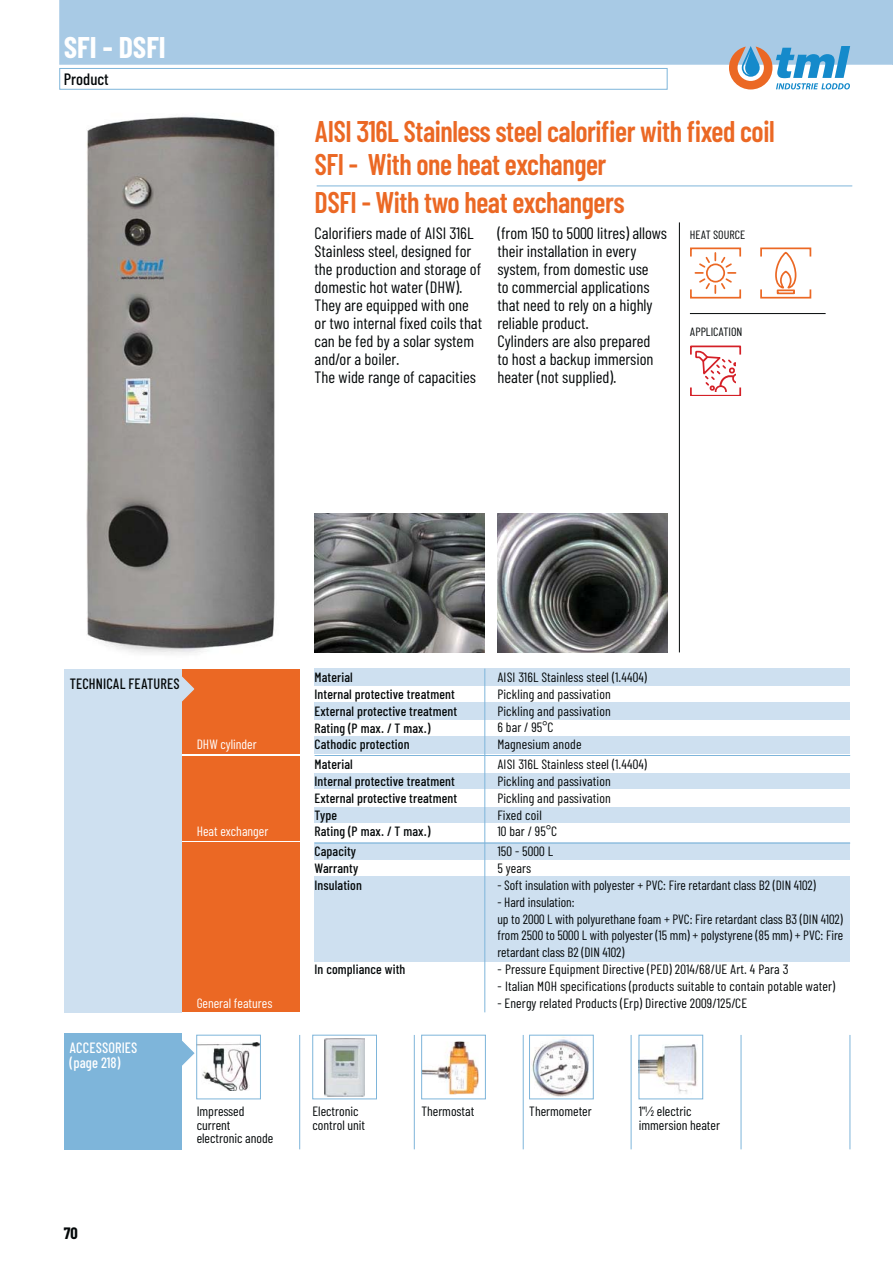
<style>
.page{position:relative;width:893px;height:1263px;background:#fff}
.page>*{position:absolute;margin:0;border:0;box-sizing:border-box;transform-origin:0 0}
.t1{font:600 30px/33px "Barlow Condensed";letter-spacing:-.015em;color:#eb6824;scale:.94 1}
.t2{font:700 30px "Barlow Condensed";color:#fff}
.t3{font:16.5px/18px "Barlow Condensed";color:#040809}
.t4{font:500 16.5px "Barlow Condensed";color:#040809}
.t5{font:700 16.5px "Barlow Condensed";color:#040809}
.t6{font:500 15px/15px "Barlow Condensed";letter-spacing:.01em;color:#fff;scale:.95 1}
.t7{font:500 15px "Barlow Condensed";letter-spacing:.01em;color:#040809;scale:.95 1}
.t8{font:13.5px/16.8px "Barlow Condensed";letter-spacing:.005em;color:#040809}
.t9{font:500 13.5px/16.8px "Barlow Condensed";letter-spacing:.01em;color:#040809}
.t10{font:13.5px "Barlow Condensed";color:#fff}
.t11{font:12px "Barlow Condensed";color:#040809}
</style>
<div class="page">
<img style="left:86px;top:116px;width:189px;height:538px">
<div style="left:182px;top:669px;width:117px;height:84px;background:#eb6824"></div>
<svg style="left:182px;top:676px;width:13px;height:26px"></svg>
<div style="left:182px;top:756px;width:117px;height:85px;background:#eb6824"></div>
<div style="left:182px;top:843px;width:117px;height:169px;background:#eb6824"></div>
<div style="left:315px;top:773px;width:535px;height:17px;background:#cee0f0"></div>
<div style="left:315px;top:807px;width:535px;height:17px;background:#cee0f0"></div>
<div style="left:315px;top:736px;width:535px;height:17px;background:#cee0f0"></div>
<div style="left:315px;top:668px;width:535px;height:17px;background:#cee0f0"></div>
<div style="left:315px;top:843px;width:535px;height:17px;background:#cee0f0"></div>
<div style="left:315px;top:702px;width:535px;height:17px;background:#cee0f0"></div>
<div style="left:315px;top:877px;width:535px;height:85px;background:#cee0f0"></div>
<div style="left:60px;top:0;width:832px;height:64px;background:#a8cae5"></div>
<svg style="left:892px;top:0;width:1px;height:64px"></svg>
<div style="left:60px;top:68px;width:607px;height:22px;border:1px solid #7eb5da"></div>
<svg style="left:729px;top:46px;width:121px;height:44px"></svg>
<div style="left:64px;top:669px;width:118px;height:343px;background:#cee0f0"></div>
<div style="left:64px;top:1033px;width:118px;height:116px;background:#7eb5da"></div>
<img style="left:315px;top:513px;width:170px;height:139px">
<img style="left:497px;top:513px;width:170px;height:139px">
<hr style="left:299px;top:1035px;width:1px;height:114px;background:#7eb5da">
<hr style="left:414px;top:1035px;width:1px;height:114px;background:#7eb5da">
<hr style="left:523px;top:1035px;width:1px;height:114px;background:#7eb5da">
<hr style="left:631px;top:1035px;width:1px;height:114px;background:#7eb5da">
<hr style="left:741px;top:1035px;width:1px;height:114px;background:#7eb5da">
<hr style="left:850px;top:1035px;width:1px;height:114px;background:#7eb5da">
<hr style="left:315px;top:755px;width:535px;height:1px;background:#7eb5da">
<hr style="left:315px;top:843px;width:535px;height:1px;background:#7eb5da">
<hr style="left:484px;top:669px;width:1px;height:343px;background:#7eb5da">
<hr style="left:679px;top:222px;width:1px;height:430px;background:#040809">
<hr style="left:690px;top:313px;width:135px;height:1px;background:#040809">
<div style="left:690px;top:346px;width:51px;height:50px;border:2px solid #d42027"></div>
<svg style="left:690px;top:350px;width:52px;height:42px"></svg>
<div style="left:760px;top:248px;width:51px;height:51px;border:2px solid #eb6824"></div>
<div style="left:758px;top:257px;width:56px;height:32px;background:#fff"></div>
<div style="left:777px;top:289px;width:18px;height:5px;border:2px solid #eb6824"></div>
<svg style="left:775px;top:251px;width:22px;height:38px"></svg>
<div style="left:690px;top:248px;width:51px;height:51px;border:2px solid #eb6824"></div>
<svg style="left:690px;top:253px;width:52px;height:40px"></svg>
<hr style="left:317px;top:186px;width:535px;height:1px;background:#7eb5da">
<img style="left:198px;top:1043px;width:61px;height:47px">
<svg style="left:182px;top:1041px;width:13px;height:25px"></svg>
<div style="left:196px;top:1035px;width:65px;height:64px;border:1px solid #7eb5da"></div>
<img style="left:325px;top:1038px;width:39px;height:58px">
<div style="left:312px;top:1035px;width:65px;height:64px;border:1px solid #7eb5da"></div>
<img style="left:423px;top:1042px;width:55px;height:52px">
<div style="left:421px;top:1035px;width:65px;height:64px;border:1px solid #7eb5da"></div>
<img style="left:532px;top:1037px;width:57px;height:60px">
<div style="left:529px;top:1035px;width:64px;height:64px;border:1px solid #7eb5da"></div>
<img style="left:641px;top:1044px;width:56px;height:50px">
<div style="left:639px;top:1035px;width:64px;height:64px;border:1px solid #7eb5da"></div>
<h1 class="t2" style="left:64px;top:37px;width:103px">SFI - DSFI</h1>
<p class="t4" style="left:64px;top:73px;width:46px">Product</p>
<h1 class="t1" style="left:315px;top:118px;width:491px">AISI 316L Stainless steel calorifier with fixed coil<br>SFI - With one heat exchanger</h1>
<h1 class="t1" style="left:315px;top:189px;width:331px">DSFI - With two heat exchangers</h1>
<p class="t3" style="left:315px;top:226px;width:169px">Calorifiers made of AISI 316L<br>Stainless steel, designed for the production and storage of domestic hot water (DHW).<br>They are equipped with one or two internal fixed coils that can be fed by a solar system and/or a boiler.<br>The wide range of capacities</p>
<p class="t3" style="left:497px;top:226px;width:171px">(from 150 to 5000 litres) allows their installation in every system, from domestic use<br>to commercial applications that need to rely on a highly reliable product.<br>Cylinders are also prepared<br>to host a backup immersion heater (not supplied).</p>
<p class="t11" style="left:690px;top:230px;width:57px">HEAT SOURCE</p>
<p class="t11" style="left:690px;top:328px;width:54px">APPLICATION</p>
<p class="t7" style="left:70px;top:678px;width:117px">TECHNICAL FEATURES</p>
<p class="t6" style="left:70px;top:1042px;width:73px">ACCESSORIES (page 218)</p>
<p class="t10" style="left:197px;top:740px;width:62px">DHW cylinder</p>
<p class="t10" style="left:197px;top:827px;width:73px">Heat exchanger</p>
<p class="t10" style="left:197px;top:999px;width:77px">General features</p>
<p class="t9" style="left:314px;top:670px;width:144px">Material<br>Internal protective treatment<br>External protective treatment<br>Rating (P max. / T max.)<br>Cathodic protection</p>
<p class="t9" style="left:314px;top:757px;width:144px">Material<br>Internal protective treatment<br>External protective treatment<br>Type<br>Rating (P max. / T max.)</p>
<p class="t9" style="left:314px;top:845px;width:49px">Capacity<br>Warranty<br>Insulation</p>
<p class="t9" style="left:314px;top:962px;width:92px">In compliance with</p>
<p class="t8" style="left:497px;top:670px;width:151px">AISI 316L Stainless steel (1.4404)<br>Pickling and passivation<br>Pickling and passivation<br>6 bar / 95°C<br>Magnesium anode</p>
<p class="t8" style="left:497px;top:757px;width:151px">AISI 316L Stainless steel (1.4404)<br>Pickling and passivation<br>Pickling and passivation<br>Fixed coil<br>10 bar / 95°C</p>
<p class="t8" style="left:497px;top:844px;width:57px">150 - 5000 L<br>5 years</p>
<p class="t8" style="left:497px;top:878px;width:320px">- Soft insulation with polyester + PVC: Fire retardant class B2 (DIN 4102)</p>
<p class="t8" style="left:497px;top:895px;width:347px">- Hard insulation:<br>up to 2000 L with polyurethane foam + PVC: Fire retardant class B3 (DIN 4102) from 2500 to 5000 L with polyester (15 mm) + polystyrene (85 mm) + PVC: Fire retardant class B2 (DIN 4102)</p>
<p class="t8" style="left:497px;top:962px;width:293px">- Pressure Equipment Directive (PED) 2014/68/UE Art. 4 Para 3</p>
<p class="t8" style="left:497px;top:979px;width:339px">- Italian MOH specifications (products suitable to contain potable water)</p>
<p class="t8" style="left:497px;top:996px;width:251px">- Energy related Products (Erp) Directive 2009/125/CE</p>
<p class="t8" style="left:197px;top:1106px;width:78px;line-height:13.5px">Impressed current electronic anode</p>
<p class="t8" style="left:312px;top:1106px;width:54px;line-height:13.5px">Electronic control unit</p>
<p class="t8" style="left:421px;top:1104px;width:54px">Thermostat</p>
<p class="t8" style="left:529px;top:1104px;width:64px">Thermometer</p>
<p class="t8" style="left:639px;top:1106px;width:83px;line-height:13.5px">1"½ electric immersion heater</p>
<p class="t5" style="left:64px;top:1227px;width:15px">70</p>
</div>
